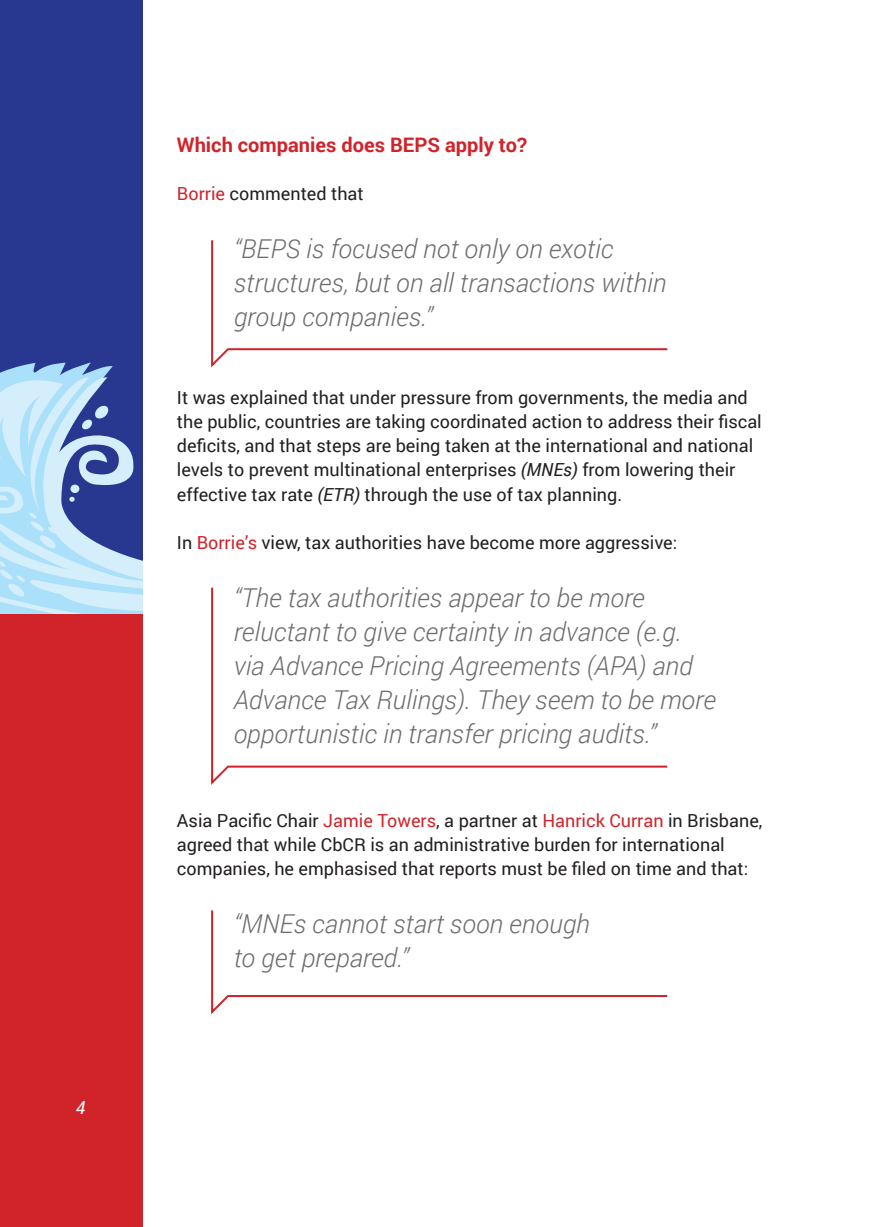
<style>
.page{position:relative;width:876px;height:1227px;background:#fff}
.page>*{position:absolute;margin:0;border:0;box-sizing:border-box;transform-origin:0 0}
.t1{font:italic 300 26px/34px "Roboto";color:#6c6d70}
.t2{font:700 20px "Roboto";color:#d1232a}
.t3{font:18px/24px "Roboto";color:#231f20}
.t4{font:italic 18px "Roboto";color:#fff}
.s1{color:#d1232a}
.s2{font-style:italic}
</style>
<div class="page">
<div style="left:0;top:613px;width:143px;height:614px;background:#d1232a"></div>
<div style="left:0;top:0;width:143px;height:613px;background:#283890"></div>
<svg style="left:0;top:362px;width:143px;height:251px"></svg>
<svg style="left:211px;top:587px;width:457px;height:198px"></svg>
<svg style="left:211px;top:910px;width:457px;height:105px"></svg>
<svg style="left:211px;top:240px;width:457px;height:128px"></svg>
<p class="t4" style="left:76px;top:1095px;width:11px">4</p>
<p class="t2" style="left:177px;top:131px;width:351px">Which companies does BEPS apply to?</p>
<p class="t3" style="left:177px;top:181px;width:188px"><span class="s1">Borrie</span> commented that</p>
<h1 class="t1" style="left:233px;top:231px;width:434px">“BEPS is focused not only on exotic structures, but on all transactions within group companies.”</h1>
<p class="t3" style="left:177px;top:385px;width:586px">It was explained that under pressure from governments, the media and the public, countries are taking coordinated action to address their fiscal deficits, and that steps are being taken at the international and national levels to prevent multinational enterprises <span class="s2">(MNEs)</span> from lowering their effective tax rate <span class="s2">(ETR)</span> through the use of tax planning.</p>
<p class="t3" style="left:177px;top:529px;width:501px">In <span class="s1">Borrie’s</span> view, tax authorities have become more aggressive:</p>
<h1 class="t1" style="left:233px;top:579px;width:483px">“The tax authorities appear to be more reluctant to give certainty in advance (e.g. via Advance Pricing Agreements (APA) and Advance Tax Rulings). They seem to be more opportunistic in transfer pricing audits.”</h1>
<p class="t3" style="left:177px;top:807px;width:586px">Asia Pacific Chair <span class="s1">Jamie Towers</span>, a partner at <span class="s1">Hanrick Curran</span> in Brisbane, agreed that while CbCR is an administrative burden for international companies, he emphasised that reports must be filed on time and that:</p>
<h1 class="t1" style="left:233px;top:905px;width:357px">“MNEs cannot start soon enough to get prepared.”</h1>
</div>
